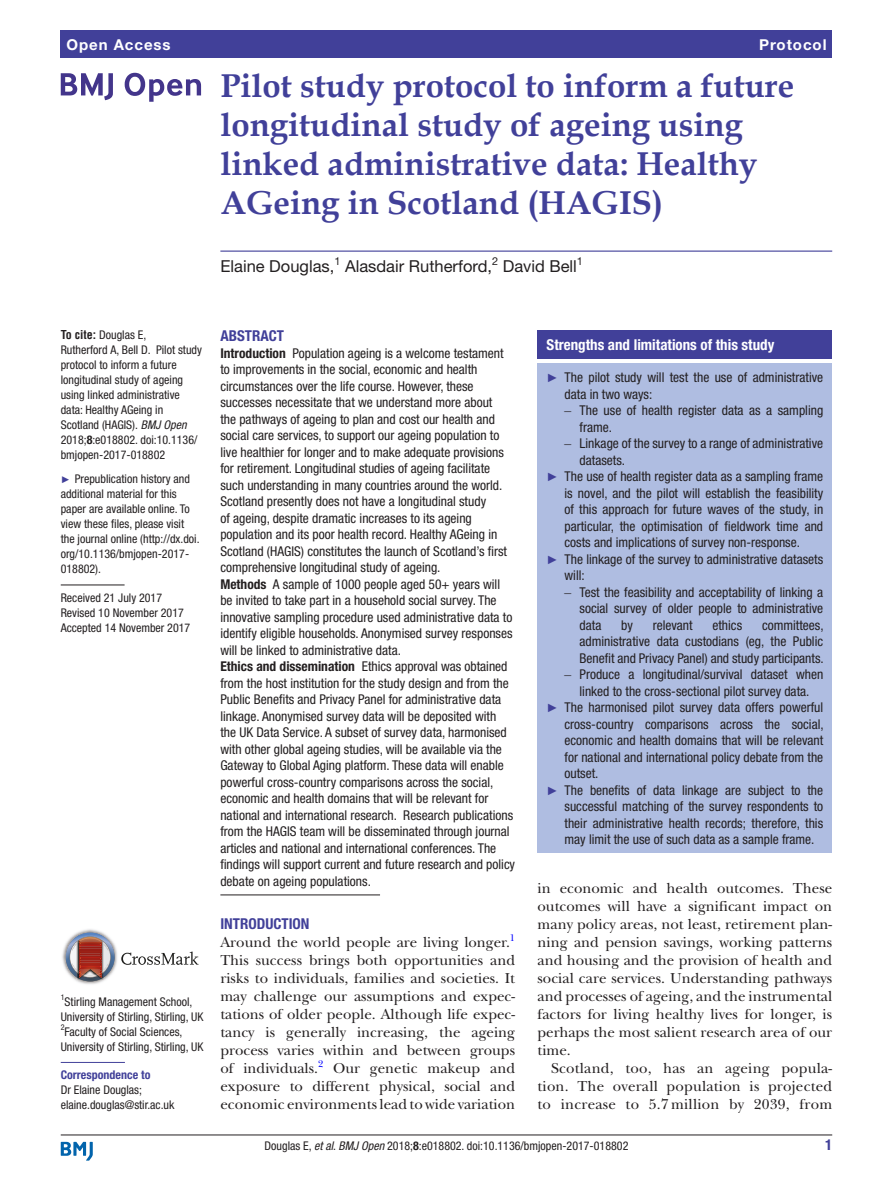
<style>
.page{position:relative;width:893px;height:1191px;background:#fff}
.page>*{position:absolute;margin:0;border:0;box-sizing:border-box;transform-origin:0 0}
.t1{font:700 33px/39px "Book Antiqua";color:#414099}
.t2{font:16.5px "Helvetica Neue LT Std";color:#231f20}
.t3{font:15px/18px "New Baskerville";color:#231f20;text-align:justify}
.t4{font:700 condensed 15px "Helvetica Neue LT Std";color:#fff}
.t5{font:700 condensed 15px "Helvetica Neue LT Std";color:#414099}
.t6{font:700 15px "Helvetica Neue LT Std";letter-spacing:.065em;color:#fff}
.t7{font:condensed 13.5px/16.5px "Helvetica Neue LT Std";color:#231f20}
.t8{font:condensed 12px/15px "Helvetica Neue LT Std";color:#231f20}
.t9{font:700 condensed 12px "Helvetica Neue LT Std";color:#414099}
.t10{font:10.95px "Helvetica Neue LT Std";color:#231f20}
.t11{font:9.9px "New Baskerville";color:#00f}
.s1{font-family:"Helvetica LT Std";font-weight:700}
.s2{font-style:italic}
.s3{font-weight:700}
.s4{font-family:"Arial";font-stretch:normal;font-size:9.75px;color:#414099}
.s5{font-family:"Arial";font-stretch:normal;font-size:12px;color:#414099}
.s6{font-family:"Times New Roman";font-stretch:normal}
</style>
<div class="page">
<hr style="left:61px;top:1134px;width:771px;height:1px;background:#231f20">
<svg style="left:61px;top:1141px;width:32px;height:19px"></svg>
<div style="left:61px;top:31px;width:771px;height:27px;background:#414099"></div>
<hr style="left:220px;top:250px;width:612px;height:2px;background:#414099">
<hr style="left:61px;top:584px;width:64px;height:1px;background:#231f20">
<hr style="left:61px;top:1062px;width:64px;height:1px;background:#414099">
<svg style="left:61px;top:73px;width:52px;height:27px"></svg>
<svg style="left:125px;top:73px;width:76px;height:29px"></svg>
<img style="left:62px;top:929px;width:55px;height:55px">
<svg style="left:66px;top:932px;width:49px;height:49px;background:#a78689"></svg>
<svg style="left:121px;top:951px;width:78px;height:13px"></svg>
<hr style="left:220px;top:894px;width:160px;height:1px;background:#231f20">
<div style="left:538px;top:331px;width:294px;height:28px;background:#414099"></div>
<div style="left:538px;top:363px;width:294px;height:490px;background:#afbde1"></div>
<p class="t6" style="left:66px;top:35px;width:106px">Open Access</p>
<p class="t6" style="left:759px;top:35px;width:69px">Protocol</p>
<h1 class="t1" style="left:220px;top:66px;width:575px">Pilot study protocol to inform a future longitudinal study of ageing using linked administrative data: Healthy AGeing in Scotland (HAGIS)</h1>
<p class="t2" style="left:220px;top:257px;width:115px">Elaine Douglas,</p>
<p class="t10" style="left:334px;top:254px;width:8px">1</p>
<p class="t2" style="left:345px;top:257px;width:148px">Alasdair Rutherford,</p>
<p class="t10" style="left:492px;top:254px;width:8px">2</p>
<p class="t2" style="left:503px;top:257px;width:76px">David Bell</p>
<p class="t10" style="left:577px;top:254px;width:8px">1</p>
<p class="t8" style="left:61px;top:327px;width:143px"><span class="s1">To cite:</span> Douglas E,<br>Rutherford A, Bell D. Pilot study protocol to inform a future longitudinal study of ageing using linked administrative data: Healthy AGeing in<br>Scotland (HAGIS). <span class="s2">BMJ Open<br></span>2018;<span class="s3">8</span>:e018802. doi:10.1136/ bmjopen-2017-018802</p>
<p class="t8" style="left:61px;top:471px;width:140px"><span class="s4">►</span> Prepublication history and additional material for this paper are available online. To view these files, please visit the journal online (http://dx.doi. org/10.1136/bmjopen-2017-<br>018802).</p>
<p class="t8" style="left:61px;top:590px;width:131px">Received 21 July 2017<br>Revised 10 November 2017<br>Accepted 14 November 2017</p>
<p class="t8" style="left:61px;top:994px;width:144px"><sup>1</sup>Stirling Management School, University of Stirling, Stirling, UK <sup>2</sup>Faculty of Social Sciences, University of Stirling, Stirling, UK</p>
<p class="t9" style="left:61px;top:1067px;width:91px">Correspondence to</p>
<p class="t8" style="left:61px;top:1082px;width:115px">Dr Elaine Douglas; elaine.douglas@stir.ac.uk</p>
<p class="t5" style="left:220px;top:327px;width:65px">Abstract</p>
<p class="t7" style="left:220px;top:345px;width:296px"><span class="s3">Introduction</span> Population ageing is a welcome testament to improvements in the social, economic and health circumstances over the life course. However, these successes necessitate that we understand more about<br>the pathways of ageing to plan and cost our health and social care services, to support our ageing population to live healthier for longer and to make adequate provisions for retirement. Longitudinal studies of ageing facilitate such understanding in many countries around the world.<br>Scotland presently does not have a longitudinal study<br>of ageing, despite dramatic increases to its ageing population and its poor health record. Healthy AGeing in Scotland (HAGIS) constitutes the launch of Scotland’s first comprehensive longitudinal study of ageing.<br><span class="s3">Methods</span> A sample of 1000 people aged 50+ years will be invited to take part in a household social survey. The innovative sampling procedure used administrative data to identify eligible households. Anonymised survey responses will be linked to administrative data.<br><span class="s3">Ethics and dissemination</span> Ethics approval was obtained from the host institution for the study design and from the Public Benefits and Privacy Panel for administrative data linkage. Anonymised survey data will be deposited with the UK Data Service. A subset of survey data, harmonised with other global ageing studies, will be available via the Gateway to Global Aging platform. These data will enable powerful cross-country comparisons across the social, economic and health domains that will be relevant for national and international research. Research publications from the HAGIS team will be disseminated through journal articles and national and international conferences. The findings will support current and future research and policy debate on ageing populations.</p>
<p class="t5" style="left:220px;top:915px;width:91px">Introduction</p>
<p class="t3" style="left:220px;top:933px;width:291px">Around the world people are living longer.</p>
<p class="t11" style="left:510px;top:931px;width:7px">1</p>
<p class="t3" style="left:220px;top:951px;width:296px">This success brings both opportunities and risks to individuals, families and societies. It may challenge our assumptions and expec&shy;tations of older people. Although life expec&shy;tancy is generally increasing, the ageing process varies within and between groups of individuals.</p>
<p class="t11" style="left:318px;top:1057px;width:7px">2</p>
<p class="t3" style="left:220px;top:1059px;width:296px;text-indent:113px">Our genetic makeup and exposure to different physical, social and economic environments lead to wide variation</p>
<p class="t4" style="left:547px;top:336px;width:229px">Strengths and limitations of this study</p>
<p class="t7" style="left:565px;top:369px;width:260px;text-indent:-18px"><span class="s5">►</span> The pilot study will test the use of administrative data in two ways:</p>
<p class="t7" style="left:580px;top:402px;width:245px;text-indent:-15px"><span class="s6">–</span> The use of health register data as a sampling frame.</p>
<p class="t7" style="left:565px;top:435px;width:260px"><span class="s6">–</span> Linkage of the survey to a range of administrative</p>
<p class="t7" style="left:580px;top:451px;width:47px">datasets.</p>
<p class="t7" style="left:547px;top:468px;width:278px"><span class="s5">►</span> The use of health register data as a sampling frame</p>
<p class="t7" style="left:565px;top:484px;width:260px">is novel, and the pilot will establish the feasibility</p>
<p class="t7" style="left:565px;top:501px;width:260px">of this approach for future waves of the study, in</p>
<p class="t7" style="left:565px;top:517px;width:260px">particular, the optimisation of fieldwork time and</p>
<p class="t7" style="left:565px;top:534px;width:237px">costs and implications of survey non-response.</p>
<p class="t7" style="left:547px;top:550px;width:278px"><span class="s5">►</span> The linkage of the survey to administrative datasets</p>
<p class="t7" style="left:565px;top:567px;width:22px">will:</p>
<p class="t7" style="left:580px;top:583px;width:245px;text-align:justify;text-indent:-15px"><span class="s6">–</span> Test the feasibility and acceptability of linking a social survey of older people to administrative data</p>
<p class="t7" style="left:580px;top:616px;width:246px;text-align:justify;text-indent:182px">committees, administrative data custodians (eg, the Public Benefit and Privacy Panel) and study participants.</p>
<p class="t7" style="left:565px;top:666px;width:260px"><span class="s6">–</span> Produce a longitudinal/survival dataset when</p>
<p class="t7" style="left:580px;top:682px;width:231px">linked to the cross-sectional pilot survey data.</p>
<p class="t7" style="left:547px;top:699px;width:278px"><span class="s5">►</span> The harmonised pilot survey data offers powerful</p>
<p class="t7" style="left:565px;top:715px;width:261px">cross-country comparisons across the social,</p>
<p class="t7" style="left:565px;top:732px;width:260px">economic and health domains that will be relevant</p>
<p class="t7" style="left:565px;top:748px;width:260px">for national and international policy debate from the</p>
<p class="t7" style="left:565px;top:765px;width:35px">outset.</p>
<p class="t7" style="left:547px;top:781px;width:278px"><span class="s5">►</span> The benefits of data linkage are subject to the</p>
<p class="t7" style="left:565px;top:798px;width:260px">successful matching of the survey respondents to</p>
<p class="t7" style="left:565px;top:814px;width:260px">their administrative health records; therefore, this</p>
<p class="t7" style="left:565px;top:831px;width:251px">may limit the use of such data as a sample frame.</p>
<p class="t7" style="left:621px;top:616px;width:13px">by</p>
<p class="t7" style="left:653px;top:616px;width:41px">relevant</p>
<p class="t7" style="left:712px;top:616px;width:31px">ethics</p>
<p class="t3" style="left:538px;top:879px;width:296px">in economic and health outcomes. These outcomes will have a significant impact on many policy areas, not least, retirement plan&shy;ning and pension savings, working patterns and housing and the provision of health and social care services. Understanding pathways and processes of ageing, and the instrumental factors for living healthy lives for longer, is perhaps the most salient research area of our time.</p>
<p class="t3" style="left:538px;top:1059px;width:296px;text-indent:14px">Scotland, too, has an ageing popula&shy;tion. The overall population is projected to increase to 5.7 million by 2039, from</p>
<p class="t8" style="left:265px;top:1137px;width:365px">Douglas E, <span class="s2">et al</span>. <span class="s2">BMJ Open</span> 2018;<span class="s3">8</span>:e018802. doi:10.1136/bmjopen-2017-018802</p>
<p class="t5" style="left:825px;top:1135px;width:9px">1</p>
</div>
